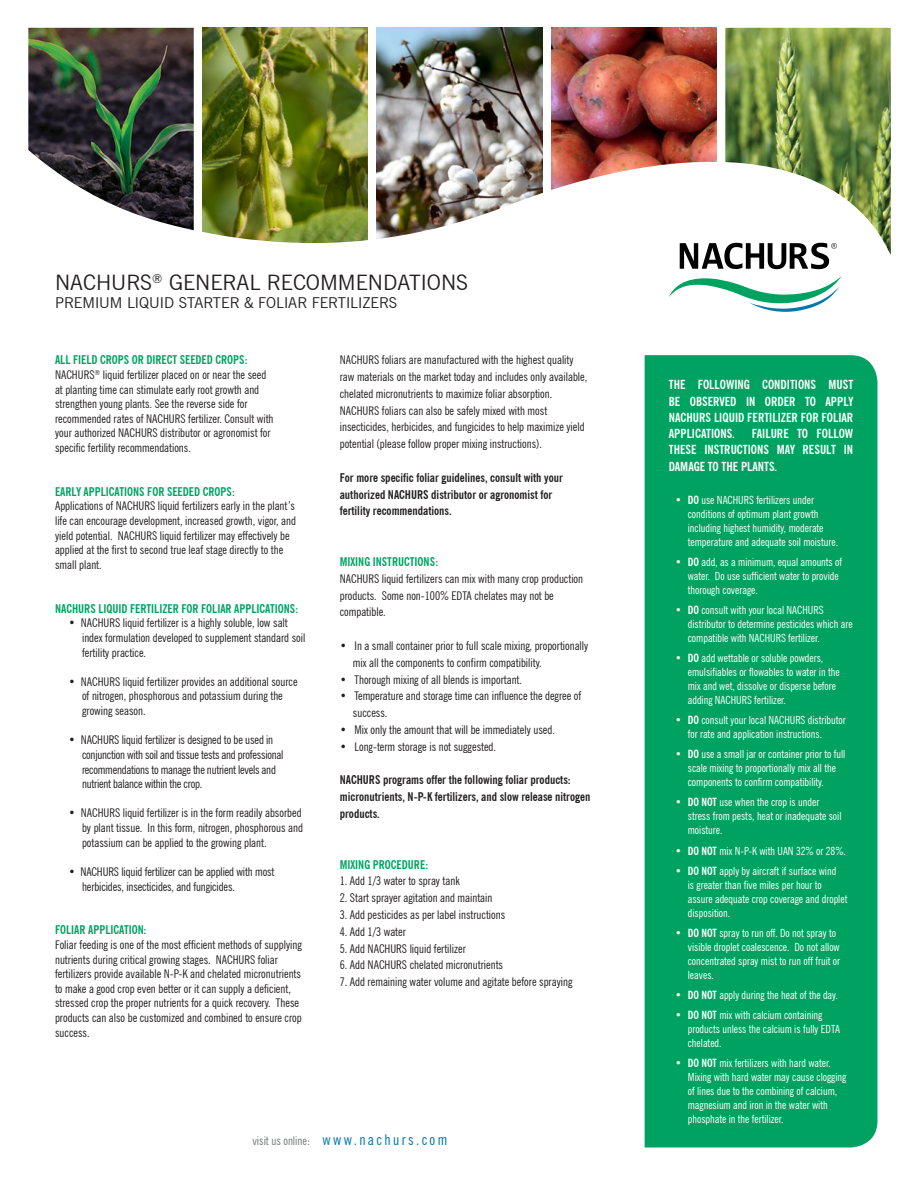
<style>
.page{position:relative;width:918px;height:1188px;background:#fff}
.page>*{position:absolute;margin:0;border:0;box-sizing:border-box;transform-origin:0 0}
.t1{font:21.3px "News Gothic BT";color:#231f20}
.t2{font:15px "News Gothic BT";color:#231f20}
.t3{font:condensed 15px "News Gothic BT";letter-spacing:.16em;color:#0078ae}
.t4{font:700 condensed 12.45px/16.2px "News Gothic BT";color:#fff;text-align:justify}
.t5{font:condensed 12px/14.5px "News Gothic BT";color:#231f20}
.t6{font:700 condensed 12px/16.8px "News Gothic BT";color:#231f20}
.t7{font:condensed 12px/14.5px "News Gothic BT";letter-spacing:-.02em;color:#231f20}
.t8{font:700 condensed 12px "News Gothic BT";color:#00a261}
.t9{font:condensed 11.25px/14px "News Gothic BT";color:#fff}
.s1{font-weight:700;color:#00a261}
.s2{font-size:12px;color:#76787b}
.s3{font-weight:700}
</style>
<div class="page">
<img style="left:28px;top:28px;width:166px;height:122px">
<img style="left:203px;top:28px;width:165px;height:122px">
<img style="left:377px;top:28px;width:165px;height:122px">
<img style="left:551px;top:28px;width:165px;height:122px">
<img style="left:725px;top:28px;width:166px;height:122px">
<img style="left:28px;top:150px;width:863px;height:120px">
<div style="left:645px;top:355px;width:233px;height:793px;background:#00a261"></div>
<svg style="left:669px;top:276px;width:173px;height:36px"></svg>
<svg style="left:680px;top:243px;width:157px;height:26px"></svg>
<p class="t1" style="left:55px;top:269px;width:415px">NACHURS<sup>®</sup> GENERAL RECOMMENDATIONS</p>
<p class="t2" style="left:55px;top:293px;width:344px">PREMIUM LIQUID STARTER &amp; FOLIAR FERTILIZERS</p>
<p class="t5" style="left:55px;top:353px;width:220px"><span class="s1">ALL FIELD CROPS OR DIRECT SEEDED CROPS:<br></span>NACHURS<sup>®</sup> liquid fertilizer placed on or near the seed at planting time can stimulate early root growth and strengthen young plants. See the reverse side for recommended rates of NACHURS fertilizer. Consult with your authorized NACHURS distributor or agronomist for specific fertility recommendations.</p>
<p class="t5" style="left:55px;top:484px;width:242px"><span class="s1">EARLY APPLICATIONS FOR SEEDED CROPS:<br></span>Applications of NACHURS liquid fertilizers early in the plant’s life can encourage development, increased growth, vigor, and yield potential. NACHURS liquid fertilizer may effectively be applied at the first to second true leaf stage directly to the small plant.</p>
<p class="t8" style="left:55px;top:601px;width:245px">NACHURS LIQUID FERTILIZER FOR FOLIAR APPLICATIONS:</p>
<p class="t5" style="left:82px;top:616px;width:225px;text-indent:-14px">• NACHURS liquid fertilizer is a highly soluble, low salt index formulation developed to supplement standard soil fertility practice.</p>
<p class="t5" style="left:82px;top:674px;width:217px;text-indent:-14px">• NACHURS liquid fertilizer provides an additional source of nitrogen, phosphorous and potassium during the growing season.</p>
<p class="t7" style="left:82px;top:733px;width:203px;text-indent:-14px">• NACHURS liquid fertilizer is designed to be used in conjunction with soil and tissue tests and professional recommendations to manage the nutrient levels and nutrient balance within the crop.</p>
<p class="t5" style="left:82px;top:806px;width:222px;text-align:justify;text-indent:-14px">• NACHURS liquid fertilizer is in the form readily absorbed by plant tissue. In this form, nitrogen, phosphorous and potassium can be applied to the growing plant.</p>
<p class="t5" style="left:82px;top:864px;width:194px;text-indent:-14px">• NACHURS liquid fertilizer can be applied with most herbicides, insecticides, and fungicides.</p>
<p class="t5" style="left:55px;top:923px;width:248px"><span class="s1">FOLIAR APPLICATION:<br></span>Foliar feeding is one of the most efficient methods of supplying nutrients during critical growing stages. NACHURS foliar fertilizers provide available N-P-K and chelated micronutrients to make a good crop even better or it can supply a deficient, stressed crop the proper nutrients for a quick recovery. These products can also be customized and combined to ensure crop success.</p>
<p class="t5" style="left:340px;top:351px;width:249px;line-height:16.8px">NACHURS foliars are manufactured with the highest quality raw materials on the market today and includes only available, chelated micronutrients to maximize foliar absorption.<br>NACHURS foliars can also be safely mixed with most insecticides, herbicides, and fungicides to help maximize yield potential (please follow proper mixing instructions).</p>
<p class="t6" style="left:340px;top:469px;width:225px">For more specific foliar guidelines, consult with your authorized NACHURS distributor or agronomist for fertility recommendations.</p>
<p class="t5" style="left:340px;top:553px;width:245px;line-height:16.8px"><span class="s1">MIXING INSTRUCTIONS:<br></span>NACHURS liquid fertilizers can mix with many crop production products. Some non-100% EDTA chelates may not be compatible.</p>
<p class="t5" style="left:353px;top:637px;width:237px;line-height:16.8px;text-indent:-13px">• In a small container prior to full scale mixing, proportionally mix all the components to confirm compatibility.</p>
<p class="t5" style="left:340px;top:672px;width:184px">• Thorough mixing of all blends is important.</p>
<p class="t5" style="left:353px;top:688px;width:230px;line-height:16.8px;text-indent:-13px">• Temperature and storage time can influence the degree of success.</p>
<p class="t5" style="left:340px;top:722px;width:217px">• Mix only the amount that will be immediately used.</p>
<p class="t5" style="left:340px;top:739px;width:158px">• Long-term storage is not suggested.</p>
<p class="t6" style="left:340px;top:772px;width:252px">NACHURS programs offer the following foliar products: micronutrients, N-P-K fertilizers, and slow release nitrogen products.</p>
<p class="t8" style="left:340px;top:857px;width:90px">MIXING PROCEDURE:</p>
<p class="t5" style="left:340px;top:874px;width:122px">1. Add 1/3 water to spray tank</p>
<p class="t5" style="left:340px;top:891px;width:154px">2. Start sprayer agitation and maintain</p>
<p class="t5" style="left:340px;top:907px;width:167px">3. Add pesticides as per label instructions</p>
<p class="t5" style="left:340px;top:924px;width:68px">4. Add 1/3 water</p>
<p class="t5" style="left:340px;top:941px;width:128px">5. Add NACHURS liquid fertilizer</p>
<p class="t5" style="left:340px;top:958px;width:165px">6. Add NACHURS chelated micronutrients</p>
<p class="t5" style="left:340px;top:975px;width:234px">7. Add remaining water volume and agitate before spraying</p>
<p class="t3" style="left:252px;top:1130px;width:196px"><span class="s2">visit us online:</span> www.nachurs.com</p>
<p class="t4" style="left:669px;top:377px;width:186px">THE FOLLOWING CONDITIONS MUST BE OBSERVED IN ORDER TO APPLY NACHURS LIQUID FERTILIZER FOR FOLIAR APPLICATIONS.</p>
<p class="t4" style="left:669px;top:425px;width:186px;text-indent:83px">FAILURE TO FOLLOW THESE INSTRUCTIONS MAY RESULT IN DAMAGE TO THE PLANTS.</p>
<p class="t9" style="left:688px;top:493px;width:152px;text-indent:-13px">• <span class="s3">DO</span> use NACHURS fertilizers under conditions of optimum plant growth including highest humidity, moderate temperature and adequate soil moisture.</p>
<p class="t9" style="left:688px;top:555px;width:156px;text-indent:-13px">• <span class="s3">DO</span> add, as a minimum, equal amounts of water. Do use sufficient water to provide thorough coverage.</p>
<p class="t9" style="left:688px;top:603px;width:166px;text-indent:-13px">• <span class="s3">DO</span> consult with your local NACHURS distributor to determine pesticides which are compatible with NACHURS fertilizer.</p>
<p class="t9" style="left:688px;top:651px;width:153px;text-indent:-13px">• <span class="s3">DO</span> add wettable or soluble powders, emulsifiables or flowables to water in the mix and wet, dissolve or disperse before adding NACHURS fertilizer.</p>
<p class="t9" style="left:688px;top:713px;width:160px;text-indent:-13px">• <span class="s3">DO</span> consult your local NACHURS distributor for rate and application instructions.</p>
<p class="t9" style="left:688px;top:747px;width:159px;text-indent:-13px">• <span class="s3">DO</span> use a small jar or container prior to full scale mixing to proportionally mix all the components to confirm compatibility.</p>
<p class="t9" style="left:688px;top:795px;width:155px;text-indent:-13px">• <span class="s3">DO NOT</span> use when the crop is under stress from pests, heat or inadequate soil moisture.</p>
<p class="t9" style="left:675px;top:843px;width:172px">• <span class="s3">DO NOT</span> mix N-P-K with UAN 32% or 28%.</p>
<p class="t9" style="left:688px;top:864px;width:161px;text-indent:-13px">• <span class="s3">DO NOT</span> apply by aircraft if surface wind<br>is greater than five miles per hour to assure adequate crop coverage and droplet disposition.</p>
<p class="t9" style="left:688px;top:926px;width:154px;text-indent:-13px">• <span class="s3">DO NOT</span> spray to run off. Do not spray to visible droplet coalescence. Do not allow concentrated spray mist to run off fruit or leaves.</p>
<p class="t9" style="left:675px;top:988px;width:164px">• <span class="s3">DO NOT</span> apply during the heat of the day.</p>
<p class="t9" style="left:688px;top:1008px;width:154px;text-indent:-13px">• <span class="s3">DO NOT</span> mix with calcium containing products unless the calcium is fully EDTA chelated.</p>
<p class="t9" style="left:688px;top:1056px;width:160px;text-indent:-13px">• <span class="s3">DO NOT</span> mix fertilizers with hard water.<br>Mixing with hard water may cause clogging of lines due to the combining of calcium, magnesium and iron in the water with phosphate in the fertilizer.</p>
</div>
